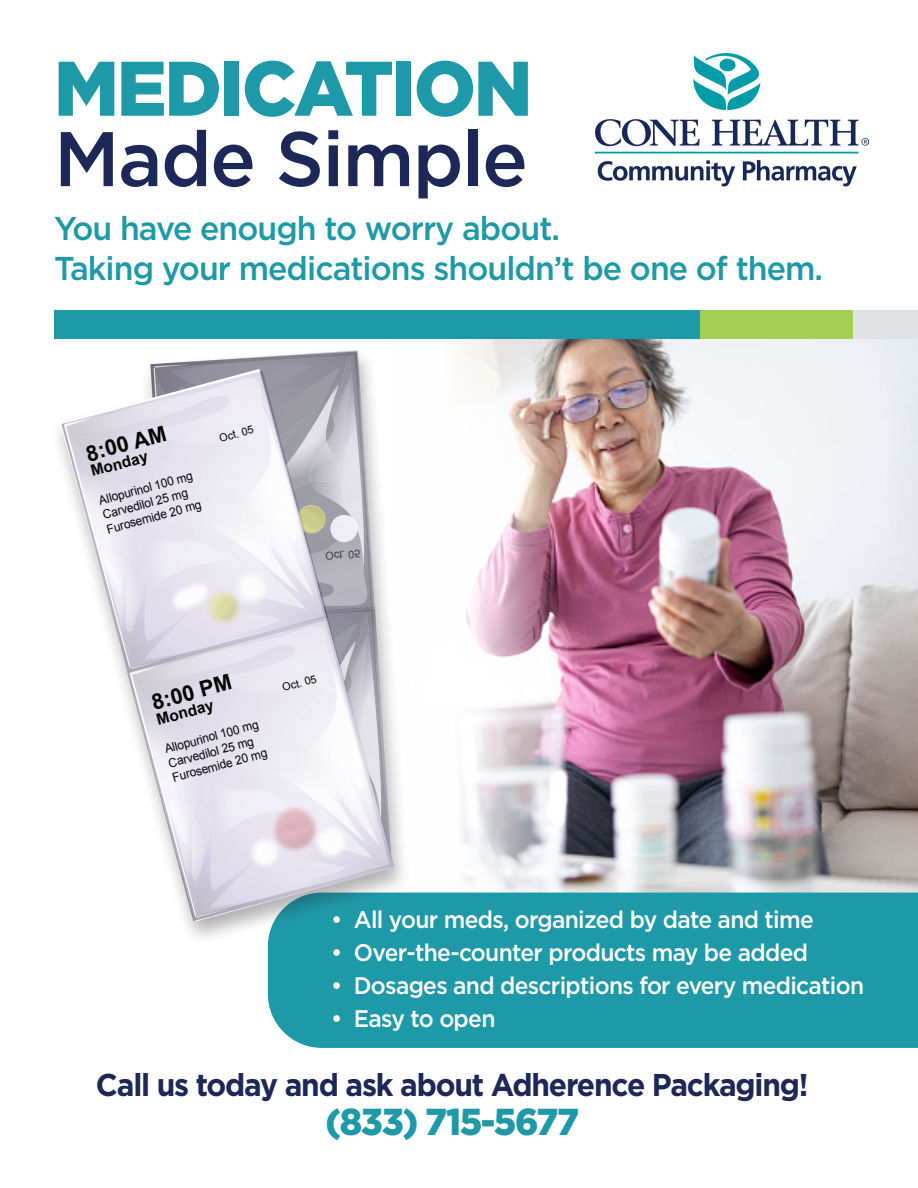
<style>
.page{position:relative;width:918px;height:1188px;background:#fff}
.page>*{position:absolute;margin:0;border:0;box-sizing:border-box;transform-origin:0 0}
.t1{font:900 77.25px "Gotham";letter-spacing:-.03em;color:#1e99a8}
.t2{font:500 77.25px "Gotham";letter-spacing:-.02em;color:#1d2758}
.t3{font:900 37.5px "Gotham";letter-spacing:-.04em;color:#1e99a8;scale:.95 1}
.t4{font:500 33px "Gotham";letter-spacing:-.03em;color:#1e99a8}
.t5{font:700 31.5px "Gotham";letter-spacing:-.04em;color:#1d2758;scale:.95 1}
.t6{font:500 24px "Gotham";letter-spacing:-.03em;color:#fff;scale:.95 1}
.t7{font:700 21.75px "Arial";color:#050504}
.t8{font:700 15.6px "Arial";color:#050504}
.t9{font:12.45px/14.9px "Arial";color:#050504;scale:.96 1}
.t10{font:10.8px "Arial";color:#050504}
</style>
<div class="page">
<img style="left:390px;top:338px;width:528px;height:555px">
<div style="left:268px;top:893px;width:650px;height:155px;background:#1e99a8"></div>
<img style="left:595px;top:53px;width:274px;height:133px">
<div style="left:54px;top:310px;width:647px;height:28px;background:#1e99a8"></div>
<div style="left:701px;top:310px;width:153px;height:28px;background:#a3cf55"></div>
<div style="left:854px;top:310px;width:64px;height:28px;background:#e0e3e4"></div>
<div style="left:49px;top:346px;width:363px;height:601px;background:#231f20;opacity:.35"></div>
<img style="left:394px;top:716px;width:40px;height:151px">
<img style="left:191px;top:918px;width:150px;height:10px">
<img style="left:394px;top:767px;width:14px;height:151px">
<svg style="left:64px;top:353px;width:330px;height:565px"></svg>
<p class="t1" style="left:54px;top:35px;width:480px">MEDICATION</p>
<p class="t2" style="left:54px;top:108px;width:475px">Made Simple</p>
<p class="t4" style="left:54px;top:207px;width:508px">You have enough to worry about.</p>
<p class="t4" style="left:54px;top:246px;width:771px">Taking your medications shouldn’t be one of them.</p>
<p class="t7" style="left:83px;top:440px;width:84px;rotate:-15deg">8:00 AM</p>
<p class="t8" style="left:88px;top:461px;width:60px;rotate:-15deg">Monday</p>
<p class="t9" style="left:97px;top:493px;width:103px;rotate:-15deg">Allopurinol 100 mg<br>Carvedilol 25 mg<br>Furosemide 20 mg</p>
<p class="t10" style="left:218px;top:431px;width:37px;rotate:-15deg">Oct. 05</p>
<p class="t7" style="left:148px;top:689px;width:84px;rotate:-15deg">8:00 PM</p>
<p class="t8" style="left:154px;top:710px;width:60px;rotate:-15deg">Monday</p>
<p class="t9" style="left:163px;top:742px;width:103px;rotate:-15deg">Allopurinol 100 mg<br>Carvedilol 25 mg<br>Furosemide 20 mg</p>
<p class="t10" style="left:281px;top:681px;width:37px;rotate:-15deg">Oct. 05</p>
<p class="t6" style="left:331px;top:904px;width:509px">• All your meds, organized by date and time</p>
<p class="t6" style="left:331px;top:937px;width:503px">• Over-the-counter products may be added</p>
<p class="t6" style="left:331px;top:970px;width:562px">• Dosages and descriptions for every medication</p>
<p class="t6" style="left:331px;top:1003px;width:174px">• Easy to open</p>
<p class="t5" style="left:96px;top:1064px;width:752px">Call us today and ask about Adherence Packaging!</p>
<p class="t3" style="left:326px;top:1096px;width:268px">(833) 715-5677</p>
</div>
